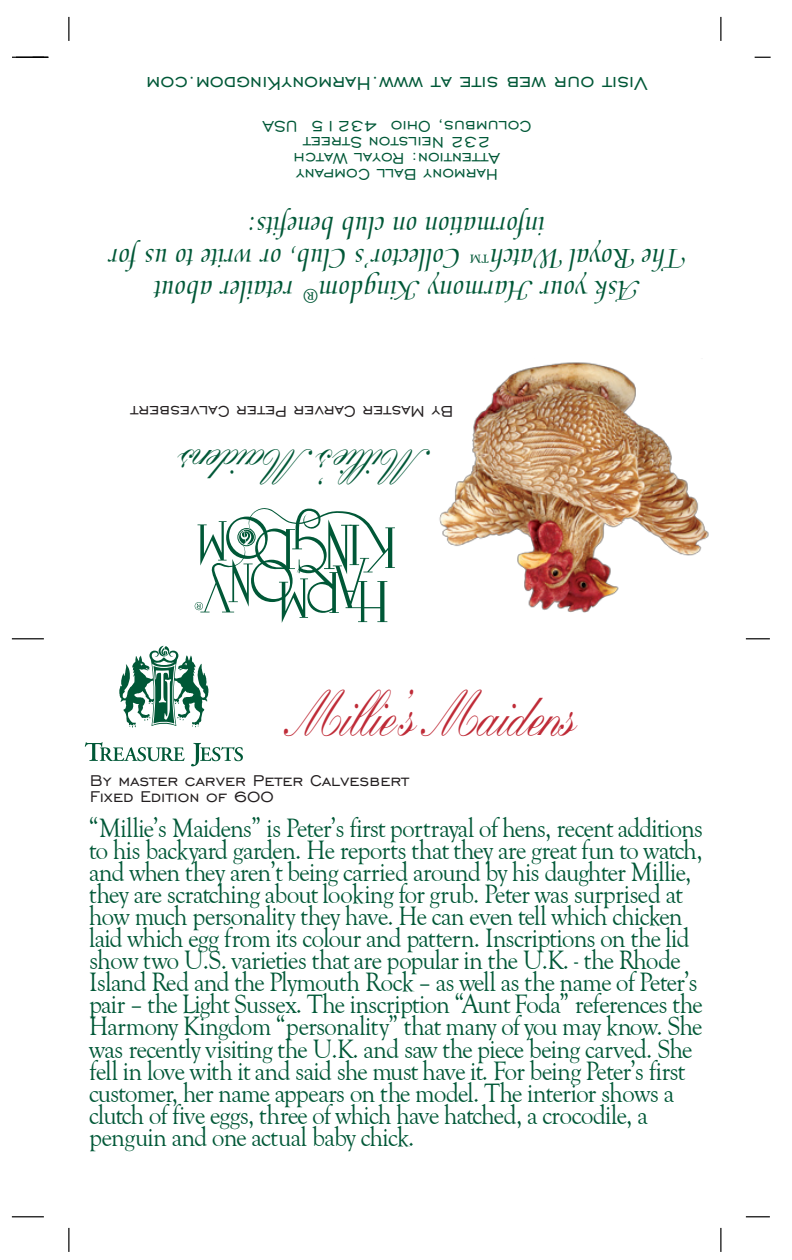
<style>
.page{position:relative;width:792px;height:1260px;background:#fff}
.page>*{position:absolute;margin:0;border:0;box-sizing:border-box;transform-origin:0 0}
.t1{font:500 63.2px "Kuenstler Script";letter-spacing:-.05em;color:#bf2b37;scale:.75 1}
.t2{font:500 48px "Kuenstler Script";letter-spacing:-.05em;color:#005837;scale:.85 1}
.t3{font:30px/32px "Medici Script";color:#005837}
.t4{font:28px/22px "Goudy Old Style";letter-spacing:-.025em;color:#005837;scale:.9 1}
.t5{font:24px "Engravers Gothic BT";color:#005837}
.t6{font:22px "Medici Script";color:#005837}
.t7{font:20px/16px "Engravers Gothic BT";color:#005837;text-align:center}
.t8{font:20px/16px "Engravers Gothic BT";color:#231f20}
</style>
<div class="page">
<hr style="left:12px;top:638px;width:32px;height:1px;background:#000">
<hr style="left:12px;top:1216px;width:32px;height:1px;background:#000">
<svg style="left:746px;top:638px;width:24px;height:1px"></svg>
<hr style="left:720px;top:17px;width:2px;height:24px;background:#000">
<hr style="left:720px;top:1228px;width:2px;height:24px;background:#000">
<hr style="left:68px;top:17px;width:2px;height:24px;background:#000">
<hr style="left:68px;top:1228px;width:2px;height:24px;background:#000">
<svg style="left:746px;top:1216px;width:24px;height:1px"></svg>
<svg style="left:755px;top:57px;width:16px;height:1px"></svg>
<hr style="left:16px;top:57px;width:32px;height:1px;background:#000">
<hr style="left:12px;top:57px;width:32px;height:1px;background:#000">
<svg style="left:195px;top:508px;width:200px;height:115px"></svg>
<svg style="left:119px;top:646px;width:89px;height:82px"></svg>
<svg style="left:85px;top:742px;width:100px;height:19px"></svg>
<svg style="left:191px;top:743px;width:52px;height:23px"></svg>
<img style="left:439px;top:362px;width:270px;height:251px">
<p class="t5" style="left:647px;top:97px;width:502px;rotate:-180deg">Visit our web site at www.HarmonyKingdom.com</p>
<p class="t7" style="left:532px;top:183px;width:271px;rotate:-180deg">Harmony Ball Company<br>Attention: Royal Watch<br>232 Neilston Street<br>Columbus, Ohio 43215 USA</p>
<p class="t3" style="left:545px;top:274px;width:297px;text-indent:-140px;rotate:-180deg">The Royal Watch<br>information on club benefits:</p>
<p class="t3" style="left:461px;top:306px;width:354px;text-indent:-178px;rotate:-180deg">Ask your Harmony Kingdom<br>Collector’s Club, or write to us for</p>
<p class="t6" style="left:490px;top:268px;width:23px;rotate:-180deg">™</p>
<p class="t3" style="left:294px;top:306px;width:141px;rotate:-180deg">retailer about</p>
<p class="t6" style="left:319px;top:308px;width:19px;rotate:-180deg">®</p>
<p class="t8" style="left:453px;top:420px;width:325px;rotate:-180deg">By Master Carver Peter Calvesbert</p>
<h2 class="t2" style="left:430px;top:494px;width:296px;rotate:-180deg">Millie’s Maidens</h2>
<h1 class="t1" style="left:284px;top:676px;width:390px">Millie’s Maidens</h1>
<p class="t8" style="left:90px;top:772px;width:321px">By master carver Peter Calvesbert<br>Fixed Edition of 600</p>
<p class="t4" style="left:89px;top:818px;width:684px">“Millie’s Maidens” is Peter’s first portrayal of hens, recent additions to his backyard garden. He reports that they are great fun to watch, and when they aren’t being carried around by his daughter Millie, they are scratching about looking for grub. Peter was surprised at how much personality they have. He can even tell which chicken laid which egg from its colour and pattern. Inscriptions on the lid show two U.S. varieties that are popular in the U.K. - the Rhode Island Red and the Plymouth Rock – as well as the name of Peter’s pair – the Light Sussex. The inscription “Aunt Foda” references the Harmony Kingdom “personality” that many of you may know. She was recently visiting the U.K. and saw the piece being carved. She fell in love with it and said she must have it. For being Peter’s first customer, her name appears on the model. The interior shows a clutch of five eggs, three of which have hatched, a crocodile, a penguin and one actual baby chick.</p>
</div>
